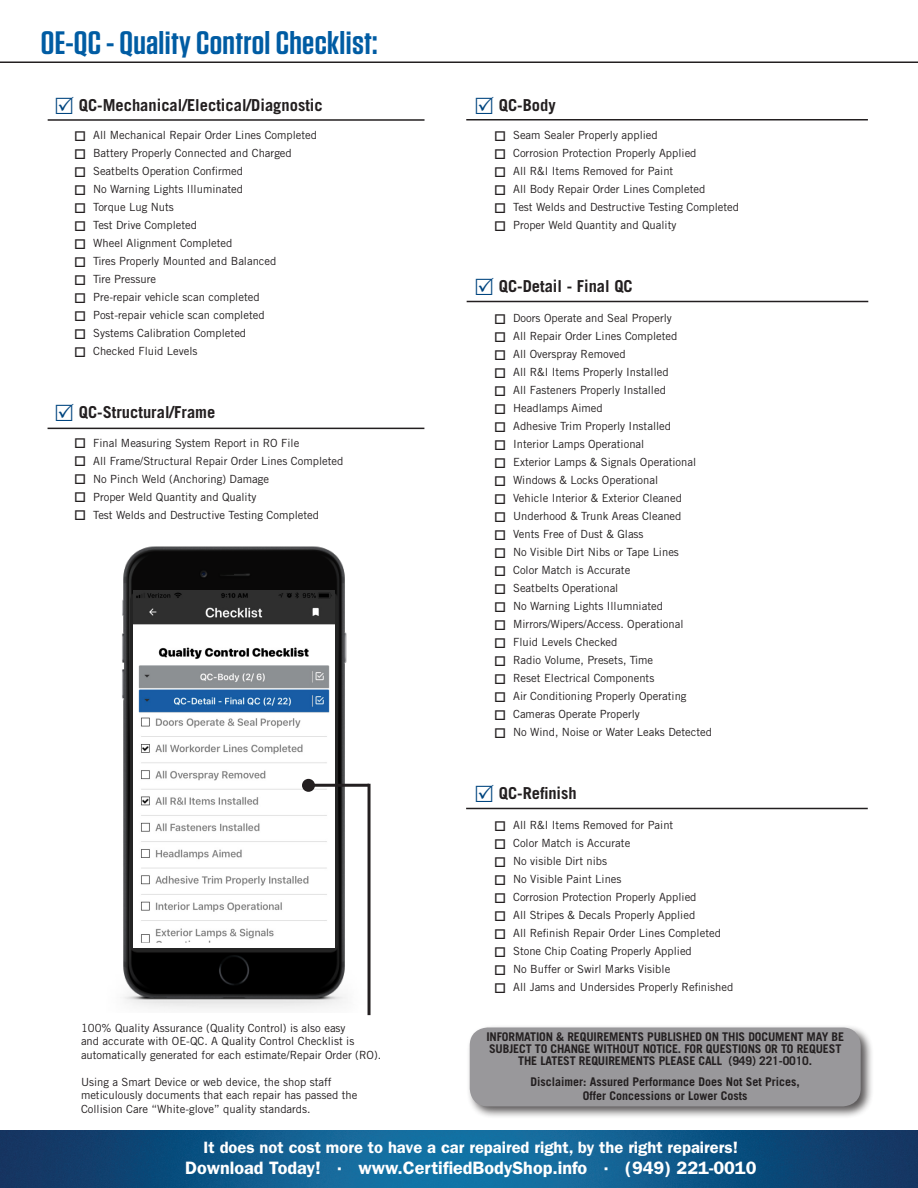
<style>
.page{position:relative;width:918px;height:1188px;background:#fff}
.page>*{position:absolute;margin:0;border:0;box-sizing:border-box;transform-origin:0 0}
.t1{font:600 32.4px "Tungsten";letter-spacing:.01em;color:#005ca3;scale:1.11 1}
.t2{font:600 18px "ITC Franklin Gothic Std";color:#fff}
.t3{font:700 16.5px "Trade Gothic LT Std";color:#231f20}
.t4{font:600 16.5px "ITC Franklin Gothic Std";color:#fff}
.t5{font:700 12px/12px "Trade Gothic LT Std";letter-spacing:-.01em;color:#231f20;text-align:center}
.t6{font:11.25px/13.5px "Trade Gothic LT Std";color:#231f20}
</style>
<div class="page">
<div style="left:466px;top:1024px;width:408px;height:96px;background:#231f20;opacity:.75"></div>
<div style="left:470px;top:1028px;width:391px;height:78px;background:#99989b;border-radius:18px"></div>
<hr style="left:466px;top:119px;width:402px;height:2px;background:#231f20">
<hr style="left:48px;top:428px;width:376px;height:1px;background:#231f20">
<hr style="left:48px;top:119px;width:377px;height:2px;background:#231f20">
<hr style="left:466px;top:808px;width:402px;height:1px;background:#231f20">
<img style="left:122px;top:546px;width:249px;height:466px">
<img style="left:134px;top:590px;width:201px;height:357px">
<hr style="left:467px;top:301px;width:401px;height:1px;background:#231f20">
<hr style="left:368px;top:784px;width:3px;height:231px;background:#231f20">
<hr style="left:308px;top:784px;width:61px;height:3px;background:#231f20">
<div style="left:304px;top:780px;width:9px;height:10px;background:#231f20;border-radius:50%"></div>
<div style="left:302px;top:779px;width:13px;height:13px;border:3px solid #231f20;border-radius:50%"></div>
<img style="left:0;top:1130px;width:918px;height:58px">
<hr style="left:0;top:62px;width:918px;height:1px;background:#231f20">
<p class="t1" style="left:41px;top:25px;width:305px">OE-QC - Quality Control Checklist:</p>
<p class="t3" style="left:79px;top:95px;width:245px">QC-Mechanical/Electical/Diagnostic</p>
<p class="t6" style="left:74px;top:128px;width:244px">□ All Mechanical Repair Order Lines Completed</p>
<p class="t6" style="left:74px;top:146px;width:219px">□ Battery Properly Connected and Charged</p>
<p class="t6" style="left:74px;top:164px;width:170px">□ Seatbelts Operation Confirmed</p>
<p class="t6" style="left:74px;top:182px;width:170px">□ No Warning Lights Illuminated</p>
<p class="t6" style="left:74px;top:200px;width:101px">□ Torque Lug Nuts</p>
<p class="t6" style="left:74px;top:218px;width:124px">□ Test Drive Completed</p>
<p class="t6" style="left:74px;top:236px;width:160px">□ Wheel Alignment Completed</p>
<p class="t6" style="left:74px;top:254px;width:204px">□ Tires Properly Mounted and Balanced</p>
<p class="t6" style="left:74px;top:272px;width:83px">□ Tire Pressure</p>
<p class="t6" style="left:74px;top:290px;width:187px">□ Pre-repair vehicle scan completed</p>
<p class="t6" style="left:74px;top:308px;width:192px">□ Post-repair vehicle scan completed</p>
<p class="t6" style="left:74px;top:326px;width:173px">□ Systems Calibration Completed</p>
<p class="t6" style="left:74px;top:344px;width:125px">□ Checked Fluid Levels</p>
<p class="t3" style="left:79px;top:402px;width:138px">QC-Structural/Frame</p>
<p class="t6" style="left:74px;top:436px;width:227px">□ Final Measuring System Report in RO File</p>
<p class="t6" style="left:74px;top:454px;width:271px">□ All Frame/Structural Repair Order Lines Completed</p>
<p class="t6" style="left:74px;top:472px;width:196px">□ No Pinch Weld (Anchoring) Damage</p>
<p class="t6" style="left:74px;top:490px;width:184px">□ Proper Weld Quantity and Quality</p>
<p class="t6" style="left:74px;top:508px;width:246px">□ Test Welds and Destructive Testing Completed</p>
<p class="t6" style="left:81px;top:1021px;width:302px">100% Quality Assurance (Quality Control) is also easy<br>and accurate with OE-QC. A Quality Control Checklist is automatically generated for each estimate/Repair Order (RO).</p>
<p class="t6" style="left:81px;top:1075px;width:278px">Using a Smart Device or web device, the shop staff meticulously documents that each repair has passed the<br>Collision Care “White-glove” quality standards.</p>
<p class="t3" style="left:499px;top:95px;width:58px">QC-Body</p>
<p class="t6" style="left:494px;top:128px;width:165px">□ Seam Sealer Properly applied</p>
<p class="t6" style="left:494px;top:146px;width:204px">□ Corrosion Protection Properly Applied</p>
<p class="t6" style="left:494px;top:164px;width:181px">□ All R&amp;I Items Removed for Paint</p>
<p class="t6" style="left:494px;top:182px;width:213px">□ All Body Repair Order Lines Completed</p>
<p class="t6" style="left:494px;top:200px;width:246px">□ Test Welds and Destructive Testing Completed</p>
<p class="t6" style="left:494px;top:218px;width:184px">□ Proper Weld Quantity and Quality</p>
<p class="t3" style="left:499px;top:276px;width:135px">QC-Detail - Final QC</p>
<p class="t6" style="left:494px;top:311px;width:179px">□ Doors Operate and Seal Properly</p>
<p class="t6" style="left:494px;top:329px;width:185px">□ All Repair Order Lines Completed</p>
<p class="t6" style="left:494px;top:347px;width:133px">□ All Overspray Removed</p>
<p class="t6" style="left:494px;top:365px;width:176px">□ All R&amp;I Items Properly Installed</p>
<p class="t6" style="left:494px;top:383px;width:173px">□ All Fasteners Properly Installed</p>
<p class="t6" style="left:494px;top:401px;width:110px">□ Headlamps Aimed</p>
<p class="t6" style="left:494px;top:419px;width:178px">□ Adhesive Trim Properly Installed</p>
<p class="t6" style="left:494px;top:437px;width:152px">□ Interior Lamps Operational</p>
<p class="t6" style="left:494px;top:455px;width:203px">□ Exterior Lamps &amp; Signals Operational</p>
<p class="t6" style="left:494px;top:473px;width:166px">□ Windows &amp; Locks Operational</p>
<p class="t6" style="left:494px;top:491px;width:189px">□ Vehicle Interior &amp; Exterior Cleaned</p>
<p class="t6" style="left:494px;top:509px;width:189px">□ Underhood &amp; Trunk Areas Cleaned</p>
<p class="t6" style="left:494px;top:527px;width:151px">□ Vents Free of Dust &amp; Glass</p>
<p class="t6" style="left:494px;top:545px;width:186px">□ No Visible Dirt Nibs or Tape Lines</p>
<p class="t6" style="left:494px;top:563px;width:138px">□ Color Match is Accurate</p>
<p class="t6" style="left:494px;top:581px;width:126px">□ Seatbelts Operational</p>
<p class="t6" style="left:494px;top:599px;width:170px">□ No Warning Lights Illumniated</p>
<p class="t6" style="left:494px;top:617px;width:191px">□ Mirrors/Wipers/Access. Operational</p>
<p class="t6" style="left:494px;top:635px;width:125px">□ Fluid Levels Checked</p>
<p class="t6" style="left:494px;top:653px;width:160px">□ Radio Volume, Presets, Time</p>
<p class="t6" style="left:494px;top:671px;width:162px">□ Reset Electrical Components</p>
<p class="t6" style="left:494px;top:689px;width:194px">□ Air Conditioning Properly Operating</p>
<p class="t6" style="left:494px;top:707px;width:147px">□ Cameras Operate Properly</p>
<p class="t6" style="left:494px;top:725px;width:219px">□ No Wind, Noise or Water Leaks Detected</p>
<p class="t3" style="left:499px;top:783px;width:79px">QC-Refinish</p>
<p class="t6" style="left:494px;top:818px;width:181px">□ All R&amp;I Items Removed for Paint</p>
<p class="t6" style="left:494px;top:836px;width:138px">□ Color Match is Accurate</p>
<p class="t6" style="left:494px;top:854px;width:114px">□ No visible Dirt nibs</p>
<p class="t6" style="left:494px;top:872px;width:129px">□ No Visible Paint Lines</p>
<p class="t6" style="left:494px;top:890px;width:204px">□ Corrosion Protection Properly Applied</p>
<p class="t6" style="left:494px;top:908px;width:203px">□ All Stripes &amp; Decals Properly Applied</p>
<p class="t6" style="left:494px;top:926px;width:228px">□ All Refinish Repair Order Lines Completed</p>
<p class="t6" style="left:494px;top:944px;width:199px">□ Stone Chip Coating Properly Applied</p>
<p class="t6" style="left:494px;top:962px;width:178px">□ No Buffer or Swirl Marks Visible</p>
<p class="t6" style="left:494px;top:980px;width:241px">□ All Jams and Undersides Properly Refinished</p>
<p class="t5" style="left:486px;top:1031px;width:359px">INFORMATION &amp; REQUIREMENTS PUBLISHED ON THIS DOCUMENT MAY BE<br>SUBJECT TO CHANGE WITHOUT NOTICE. FOR QUESTIONS OR TO REQUEST<br>THE LATEST REQUIREMENTS PLEASE CALL (949) 221-0010.</p>
<p class="t5" style="left:531px;top:1074px;width:271px;line-height:14.4px">Disclaimer: Assured Performance Does Not Set Prices,<br>Offer Concessions or Lower Costs</p>
<p class="t4" style="left:204px;top:1137px;width:536px">It does not cost more to have a car repaired right, by the right repairers!</p>
<p class="t2" style="left:185px;top:1157px;width:573px">Download Today! · www.CertifiedBodyShop.info · (949) 221-0010</p>
</div>
